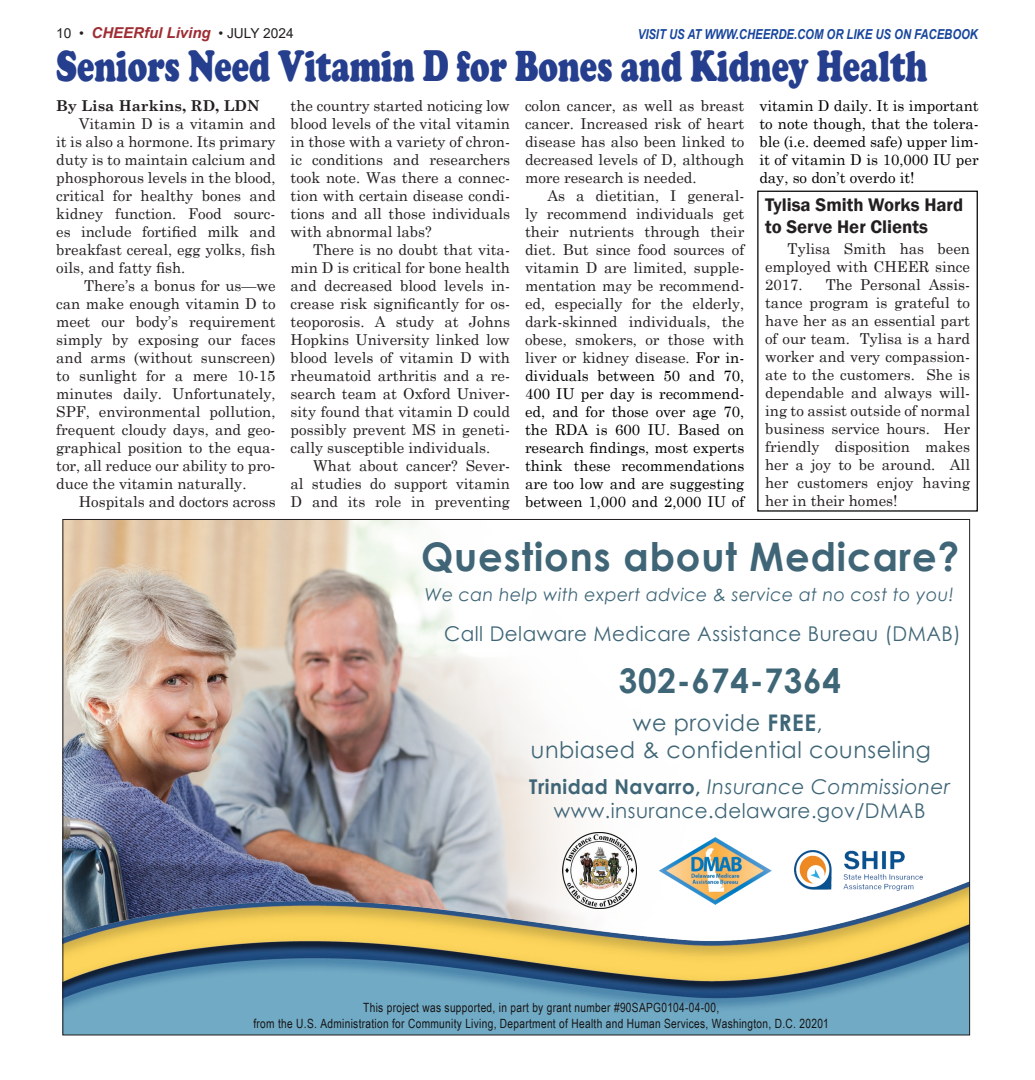
<style>
.page{position:relative;width:1035px;height:1080px;background:#fff}
.page>*{position:absolute;margin:0;border:0;box-sizing:border-box;transform-origin:0 0}
.t1{font:900 44.88px "Cooper";color:#253f8e;scale:.72 1}
.t2{font:700 39.5px "Century Gothic";letter-spacing:.025em;color:#3f6577}
.t3{font:700 34px "Century Gothic";letter-spacing:.025em;color:#3f6677}
.t4{font:22.88px/27.5px "Century Gothic";letter-spacing:.025em;color:#3f6677;text-align:center}
.t5{font:20.38px/24.4px "Century Gothic";letter-spacing:.025em;color:#3f6677;text-align:center}
.t6{font:600 18.75px/22.5px "Franklin Gothic";color:#231f20}
.t7{font:italic 17.88px "Century Gothic";letter-spacing:.025em;color:#3f6677}
.No_Spacing{font:15px/18px "Century Schoolbook";color:#231f20;text-align:justify}
.No_Spacing-2{font:15px/18px "Century Schoolbook";color:#000;text-align:justify}
.t8{font:italic 700 15px "Arial";color:#9f2c33}
.No_Spacing-3{font:700 15px "Century Schoolbook";color:#231f20}
.t9{font:italic 700 13.75px "Arial Narrow";color:#18469d}
.t10{font:12.75px/15.2px "Arial Narrow";letter-spacing:.025em;color:#151415;text-align:center}
.s1{font-weight:400;font-style:normal;font-size:13.75px;color:#231f20}
.s2{color:#000}
.s3{font-weight:700}
.s4{font-style:italic}
</style>
<div class="page">
<img style="left:64px;top:521px;width:545px;height:344px">
<img style="left:563px;top:833px;width:74px;height:32px">
<img style="left:794px;top:851px;width:111px;height:14px">
<img style="left:668px;top:837px;width:94px;height:28px">
<img style="left:64px;top:865px;width:904px;height:168px">
<div style="left:757px;top:191px;width:221px;height:321px;border:1px solid #000"></div>
<p class="t8" style="left:56px;top:23px;width:239px"><span class="s1">10 •</span> CHEERful Living <span class="s1">• JULY 2024</span></p>
<p class="t9" style="left:638px;top:24px;width:342px">VISIT US AT WWW.CHEERDE.COM OR LIKE US ON FACEBOOK</p>
<p class="t1" style="left:56px;top:39px;width:1212px">Seniors Need Vitamin D for Bones and Kidney Health</p>
<p class="No_Spacing-3" style="left:56px;top:94px;width:205px">By Lisa Harkins, RD, LDN</p>
<p class="No_Spacing" style="left:56px;top:113px;width:221px;text-indent:22px">Vitamin D is a vitamin and it is also a hormone. Its primary duty is to maintain calcium and phosphorous levels in the blood, critical for healthy bones and kidney function. Food sourc&shy;es include fortified milk and breakfast cereal, egg yolks, fish oils, and fatty fish.</p>
<p class="No_Spacing" style="left:56px;top:275px;width:221px;text-indent:28px">There’s a bonus for us—we can make enough vitamin D to meet our body’s requirement simply by exposing our faces and arms (without sunscreen) to sunlight for a mere 10-15 minutes daily. Unfortunately, SPF, environmental pollution, frequent cloudy days, and geo&shy;graphical position to the equa&shy;tor, all reduce our ability to pro&shy;duce the vitamin naturally.</p>
<p class="No_Spacing" style="left:79px;top:491px;width:198px">Hospitals and doctors across</p>
<p class="No_Spacing" style="left:291px;top:95px;width:221px">the country started noticing low blood levels of the vital vitamin in those with a variety of chron&shy;ic conditions and researchers took note. Was there a connec&shy;tion with certain disease condi&shy;tions and all those individuals with abnormal labs?</p>
<p class="No_Spacing" style="left:291px;top:239px;width:221px;text-indent:22px">There is no doubt that vita&shy;min D is critical for bone health and decreased blood levels in&shy;crease risk significantly for os&shy;teoporosis. A study at Johns Hopkins University linked low blood levels of vitamin D with rheumatoid arthritis and a re&shy;search team at Oxford Univer&shy;sity found that vitamin D could possibly prevent MS in geneti&shy;cally susceptible individuals.</p>
<p class="No_Spacing" style="left:291px;top:455px;width:221px;text-indent:22px">What about cancer? Sever&shy;al studies do support vitamin D and its role in preventing</p>
<p class="No_Spacing" style="left:525px;top:95px;width:221px">colon cancer, as well as breast cancer. Increased risk of heart disease has also been linked to decreased levels of D, although more research is needed.</p>
<p class="No_Spacing" style="left:525px;top:185px;width:221px;text-indent:22px">As a dietitian, I general&shy;ly recommend individuals get their nutrients through their diet. But since food sources of vitamin D are limited, supple&shy;mentation may be recommend&shy;ed, especially for the elderly, dark-skinned individuals, the obese, smokers, or those with liver or kidney disease. <span class="s2">For in&shy;dividuals between 50 and 70, 400 IU per day is recommend&shy;ed, and for those over age 70, the RDA is 600 IU. Based on research findings, most experts think these recommendations are too low and are suggesting between 1,000 and 2,000 IU of</span></p>
<p class="No_Spacing-2" style="left:759px;top:95px;width:221px">vitamin D daily. It is important to note though, that the tolera&shy;ble (i.e. deemed safe) upper lim&shy;it of vitamin D is 10,000 IU per day, so don’t overdo it!</p>
<p class="t6" style="left:765px;top:193px;width:200px">Tylisa Smith Works Hard to Serve Her Clients</p>
<p class="No_Spacing" style="left:765px;top:238px;width:206px;text-indent:22px">Tylisa Smith has been employed with CHEER since 2017.</p>
<p class="No_Spacing" style="left:765px;top:274px;width:206px;text-indent:61px">The Personal Assis&shy;tance program is grateful to have her as an essential part of our team. Tylisa is a hard worker and very compassion&shy;ate to the customers. She is dependable and always will&shy;ing to assist outside of normal business service hours. Her friendly disposition makes her a joy to be around. All her customers enjoy having her in their homes!</p>
<p class="t2" style="left:421px;top:527px;width:540px">Questions about Medicare?</p>
<p class="t7" style="left:425px;top:582px;width:530px">We can help with expert advice &amp; service at no cost to you!</p>
<p class="t5" style="left:444px;top:621px;width:518px">Call Delaware Medicare Assistance Bureau (DMAB)</p>
<p class="t3" style="left:619px;top:654px;width:224px">302-674-7364</p>
<p class="t4" style="left:531px;top:708px;width:402px">we provide <span class="s3">FREE</span>,<br>unbiased &amp; confidential counseling</p>
<p class="t5" style="left:529px;top:774px;width:422px"><span class="s3">Trinidad Navarro,</span> <span class="s4">Insurance Commissioner </span>www.insurance.delaware.gov/DMAB</p>
<p class="t10" style="left:253px;top:1000px;width:577px">This project was supported, in part by grant number #90SAPG0104-04-00,<br>from the U.S. Administration for Community Living, Department of Health and Human Services, Washington, D.C. 20201</p>
</div>
